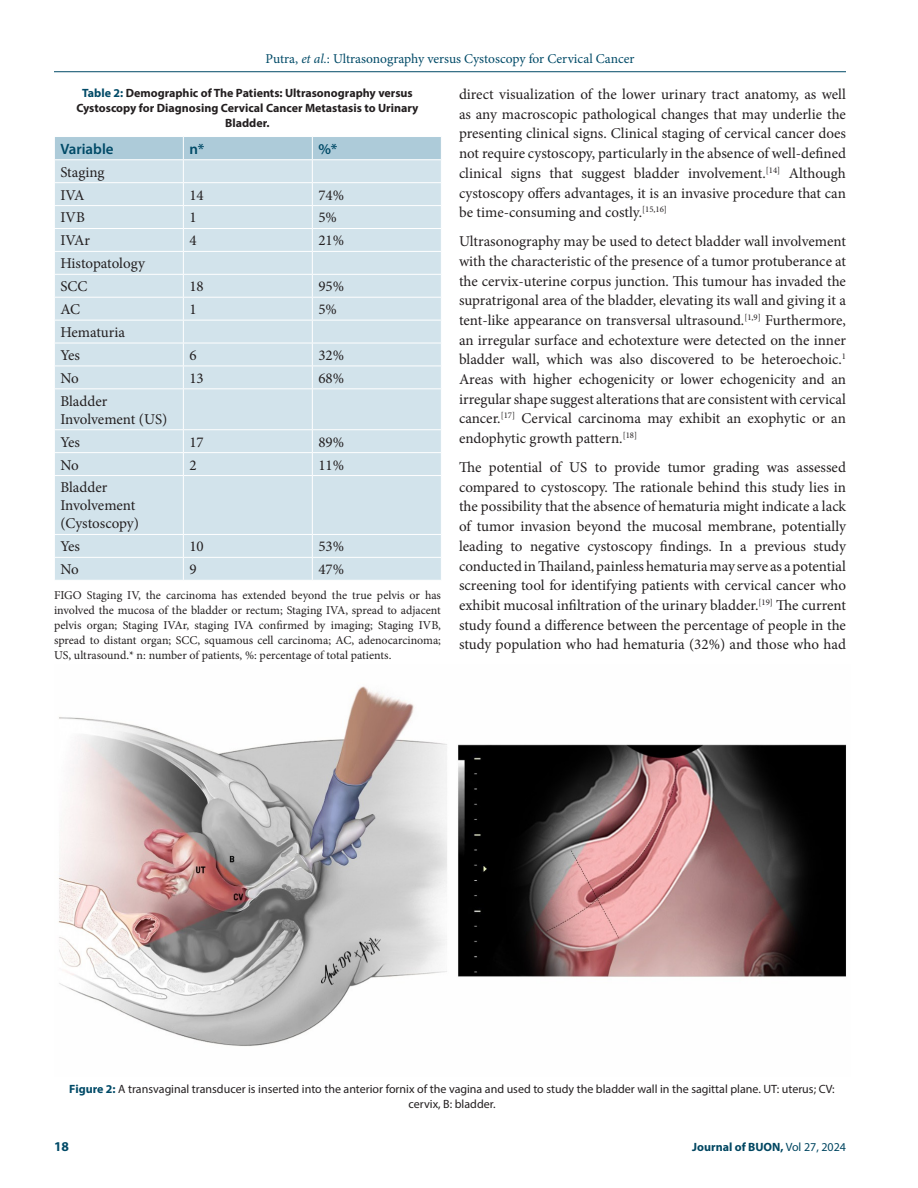
<style>
.page{position:relative;width:918px;height:1188px;background:#fff}
.page>*{position:absolute;margin:0;border:0;box-sizing:border-box;transform-origin:0 0}
.Body_text{font:15px/19.6px "Minion Pro";letter-spacing:-.005em;color:#231f20;text-align:justify}
.Table_Body{font:15px/18px "Minion Pro";color:#231f20}
.Table_Header{font:600 15px "Myriad Pro";color:#004a67}
.t1{font:13.5px "Minion Pro";color:#004a67}
.t2{font:700 13.5px "Myriad Pro";color:#004a67}
.Table_Footnote{font:12px/15px "Minion Pro";color:#231f20;text-align:justify}
.FIG_Caption{font:12px/15px "Myriad Pro";color:#231f20;text-align:center}
.Table_Caption{font:700 12px/15px "Myriad Pro";color:#231f20;text-align:center}
.t3{font:700 12px "Myriad Pro";color:#004661}
.s1{font-style:italic}
.s2{color:#004a67}
.s3{font-weight:700;color:#004a67}
.s4{font-weight:400}
</style>
<div class="page">
<hr style="left:54px;top:71px;width:792px;height:1px;background:#004a67">
<div style="left:55px;top:389px;width:386px;height:191px;background:#d2e3eb"></div>
<svg style="left:55px;top:137px;width:386px;height:251px;background:#d0e2ea"></svg>
<hr style="left:183px;top:389px;width:1px;height:40px;background:#fff">
<hr style="left:312px;top:389px;width:1px;height:40px;background:#fff">
<hr style="left:54px;top:429px;width:129px;height:1px;background:#fff">
<hr style="left:183px;top:429px;width:129px;height:1px;background:#fff">
<hr style="left:312px;top:429px;width:130px;height:1px;background:#fff">
<hr style="left:54px;top:452px;width:129px;height:1px;background:#fff">
<hr style="left:183px;top:452px;width:129px;height:1px;background:#fff">
<svg style="left:183px;top:430px;width:1px;height:45px"></svg>
<hr style="left:312px;top:452px;width:130px;height:1px;background:#fff">
<svg style="left:312px;top:430px;width:1px;height:45px"></svg>
<hr style="left:54px;top:475px;width:129px;height:1px;background:#fff">
<hr style="left:183px;top:475px;width:129px;height:1px;background:#fff">
<hr style="left:183px;top:476px;width:1px;height:58px;background:#fff">
<hr style="left:312px;top:475px;width:130px;height:1px;background:#fff">
<hr style="left:312px;top:476px;width:1px;height:58px;background:#fff">
<hr style="left:54px;top:534px;width:129px;height:1px;background:#fff">
<hr style="left:183px;top:534px;width:129px;height:1px;background:#fff">
<hr style="left:312px;top:534px;width:130px;height:1px;background:#fff">
<hr style="left:54px;top:557px;width:129px;height:1px;background:#fff">
<hr style="left:183px;top:557px;width:129px;height:1px;background:#fff">
<svg style="left:183px;top:535px;width:1px;height:45px"></svg>
<hr style="left:312px;top:557px;width:130px;height:1px;background:#fff">
<svg style="left:312px;top:535px;width:1px;height:45px"></svg>
<img style="left:58px;top:686px;width:788px;height:360px">
<p class="t1" style="left:265px;top:50px;width:371px">Putra, <span class="s1">et al.</span>: Ultrasonography versus Cystoscopy for Cervical Cancer</p>
<p class="Table_Caption" style="left:77px;top:85px;width:343px"><span class="s2">Table 2:</span> Demographic of The Patients: Ultrasonography versus<br>Cystoscopy for Diagnosing Cervical Cancer Metastasis to Urinary<br>Bladder.</p>
<p class="Table_Header" style="left:60px;top:139px;width:55px">Variable</p>
<p class="Table_Header" style="left:189px;top:139px;width:17px">n*</p>
<p class="Table_Header" style="left:318px;top:139px;width:21px">%*</p>
<p class="Table_Body" style="left:60px;top:163px;width:46px">Staging</p>
<p class="Table_Body" style="left:60px;top:186px;width:26px">IVA</p>
<p class="Table_Body" style="left:189px;top:186px;width:16px">14</p>
<p class="Table_Body" style="left:318px;top:186px;width:27px">74%</p>
<p class="Table_Body" style="left:60px;top:209px;width:26px">IVB</p>
<p class="Table_Body" style="left:189px;top:209px;width:9px">1</p>
<p class="Table_Body" style="left:318px;top:209px;width:20px">5%</p>
<p class="Table_Body" style="left:60px;top:232px;width:31px">IVAr</p>
<p class="Table_Body" style="left:189px;top:232px;width:9px">4</p>
<p class="Table_Body" style="left:318px;top:232px;width:27px">21%</p>
<p class="Table_Body" style="left:60px;top:255px;width:86px">Histopatology</p>
<p class="Table_Body" style="left:60px;top:277px;width:29px">SCC</p>
<p class="Table_Body" style="left:189px;top:277px;width:16px">18</p>
<p class="Table_Body" style="left:318px;top:277px;width:27px">95%</p>
<p class="Table_Body" style="left:60px;top:300px;width:21px">AC</p>
<p class="Table_Body" style="left:189px;top:300px;width:9px">1</p>
<p class="Table_Body" style="left:318px;top:300px;width:20px">5%</p>
<p class="Table_Body" style="left:60px;top:323px;width:66px">Hematuria</p>
<p class="Table_Body" style="left:60px;top:346px;width:21px">Yes</p>
<p class="Table_Body" style="left:189px;top:346px;width:9px">6</p>
<p class="Table_Body" style="left:318px;top:346px;width:27px">32%</p>
<p class="Table_Body" style="left:60px;top:369px;width:20px">No</p>
<p class="Table_Body" style="left:189px;top:369px;width:16px">13</p>
<p class="Table_Body" style="left:318px;top:369px;width:27px">68%</p>
<p class="Table_Body" style="left:60px;top:392px;width:109px">Bladder<br>Involvement (US)</p>
<p class="Table_Body" style="left:60px;top:433px;width:21px">Yes</p>
<p class="Table_Body" style="left:189px;top:433px;width:16px">17</p>
<p class="Table_Body" style="left:318px;top:433px;width:27px">89%</p>
<p class="Table_Body" style="left:60px;top:456px;width:20px">No</p>
<p class="Table_Body" style="left:189px;top:456px;width:9px">2</p>
<p class="Table_Body" style="left:318px;top:456px;width:27px">11%</p>
<p class="Table_Body" style="left:60px;top:479px;width:80px">Bladder<br>Involvement (Cystoscopy)</p>
<p class="Table_Body" style="left:60px;top:538px;width:21px">Yes</p>
<p class="Table_Body" style="left:189px;top:538px;width:16px">10</p>
<p class="Table_Body" style="left:318px;top:538px;width:27px">53%</p>
<p class="Table_Body" style="left:60px;top:561px;width:20px">No</p>
<p class="Table_Body" style="left:189px;top:561px;width:9px">9</p>
<p class="Table_Body" style="left:318px;top:561px;width:27px">47%</p>
<p class="Table_Footnote" style="left:54px;top:587px;width:389px">FIGO Staging IV, the carcinoma has extended beyond the true pelvis or has involved the mucosa of the bladder or rectum; Staging IVA, spread to adjacent pelvis organ; Staging IVAr, staging IVA confirmed by imaging; Staging IVB, spread to distant organ; SCC, squamous cell carcinoma; AC, adenocarcinoma; US, ultrasound.* n: number of patients, %: percentage of total patients.</p>
<p class="Body_text" style="left:459px;top:85px;width:389px">direct visualization of the lower urinary tract anatomy, as well as any macroscopic pathological changes that may underlie the presenting clinical signs. Clinical staging of cervical cancer does not require cystoscopy, particularly in the absence of well-defined clinical signs that suggest bladder involvement.<sup>[14]</sup> Although cystoscopy offers advantages, it is an invasive procedure that can be time-consuming and costly.<sup>[15,16]</sup></p>
<p class="Body_text" style="left:459px;top:232px;width:389px">Ultrasonography may be used to detect bladder wall involvement with the characteristic of the presence of a tumor protuberance at the cervix-uterine corpus junction. This tumour has invaded the supratrigonal area of the bladder, elevating its wall and giving it a tent-like appearance on transversal ultrasound.<sup>[1,9]</sup> Furthermore, an irregular surface and echotexture were detected on the inner bladder wall, which was also discovered to be heteroechoic.<sup>1<br></sup>Areas with higher echogenicity or lower echogenicity and an irregular shape suggest alterations that are consistent with cervical cancer.<sup>[17]</sup> Cervical carcinoma may exhibit an exophytic or an endophytic growth pattern.<sup>[18]</sup></p>
<p class="Body_text" style="left:459px;top:457px;width:389px">The potential of US to provide tumor grading was assessed compared to cystoscopy. The rationale behind this study lies in the possibility that the absence of hematuria might indicate a lack of tumor invasion beyond the mucosal membrane, potentially leading to negative cystoscopy findings. In a previous study conducted in Thailand, painless hematuria may serve as a potential screening tool for identifying patients with cervical cancer who exhibit mucosal infiltration of the urinary bladder.<sup>[19]</sup> The current study found a difference between the percentage of people in the study population who had hematuria (32%) and those who had</p>
<p class="FIG_Caption" style="left:69px;top:1081px;width:767px"><span class="s3">Figure 2:</span> A transvaginal transducer is inserted into the anterior fornix of the vagina and used to study the bladder wall in the sagittal plane. UT: uterus; CV: cervix, B: bladder.</p>
<p class="t2" style="left:54px;top:1137px;width:16px">18</p>
<p class="t3" style="left:692px;top:1139px;width:155px">Journal of BUON, <span class="s4">Vol 27, 2024</span></p>
</div>
